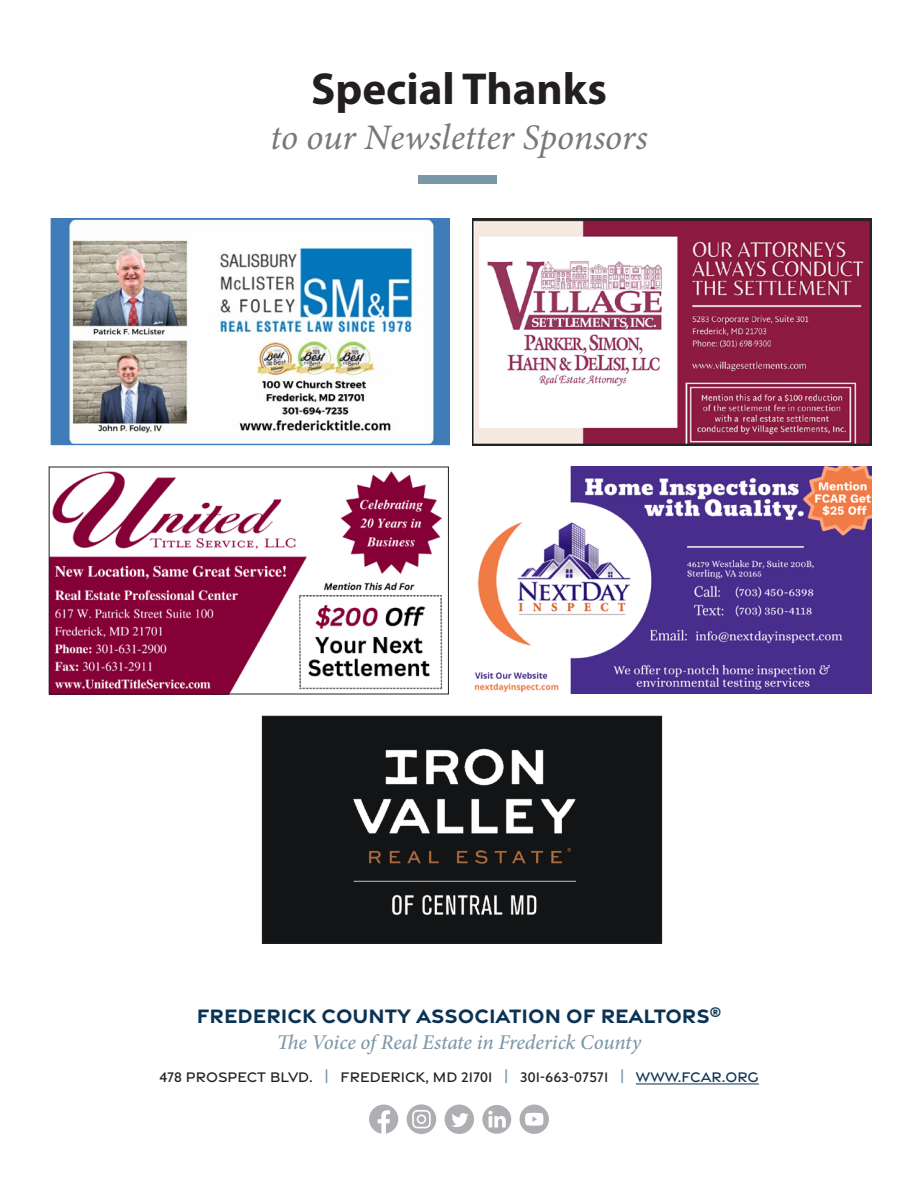
<style>
.page{position:relative;width:918px;height:1188px;background:#fff}
.page>*{position:absolute;margin:0;border:0;box-sizing:border-box;transform-origin:0 0}
.t1{font:700 45px "Myriad Pro";color:#231f20}
.t2{font:italic 36px "Minion Variable Concept";color:#76787b}
.t3{font:700 21px "Gravesend Sans";color:#0a3254}
.t4{font:italic 500 21px "Minion Pro";letter-spacing:-.01em;color:#7b98a9}
.t5{font:500 15px "Gravesend Sans";color:#231f20}
.s1{color:#7b98a9}
.s2{color:#0a3254}
</style>
<div class="page">
<hr style="left:636px;top:1084px;width:123px;height:1px;background:#0a3254">
<img style="left:472px;top:218px;width:400px;height:227px">
<img style="left:474px;top:466px;width:398px;height:227px">
<img style="left:51px;top:471px;width:392px;height:221px">
<div style="left:49px;top:467px;width:400px;height:227px;border:1px solid #231f20"></div>
<div style="left:262px;top:716px;width:400px;height:227px;background:#131415"></div>
<img style="left:353px;top:748px;width:224px;height:167px">
<div style="left:262px;top:716px;width:400px;height:227px;border:1px solid #231f20"></div>
<img style="left:53px;top:220px;width:395px;height:223px">
<div style="left:51px;top:218px;width:399px;height:227px;border:1px solid #407cbb"></div>
<svg style="left:445px;top:1105px;width:29px;height:29px"></svg>
<svg style="left:520px;top:1105px;width:29px;height:29px"></svg>
<svg style="left:482px;top:1105px;width:29px;height:29px"></svg>
<svg style="left:369px;top:1105px;width:29px;height:29px"></svg>
<svg style="left:407px;top:1104px;width:29px;height:30px"></svg>
<div style="left:418px;top:176px;width:79px;height:8px;background:#7b98a9"></div>
<h1 class="t1" style="left:311px;top:60px;width:297px">Special Thanks</h1>
<h2 class="t2" style="left:270px;top:112px;width:379px">to our Newsletter Sponsors</h2>
<h3 class="t3" style="left:197px;top:1003px;width:526px">FREDERICK COUNTY ASSOCIATION OF REALTORS<sup>®</sup></h3>
<h3 class="t4" style="left:277px;top:1028px;width:366px">The Voice of Real Estate in Frederick County</h3>
<p class="t5" style="left:159px;top:1068px;width:601px">478 PROSPECT BLVD. <span class="s1">|</span> FREDERICK, MD 21701 <span class="s1">|</span> 301-663-07571 <span class="s1">|</span> <span class="s2">WWW.FCAR.ORG</span></p>
</div>
